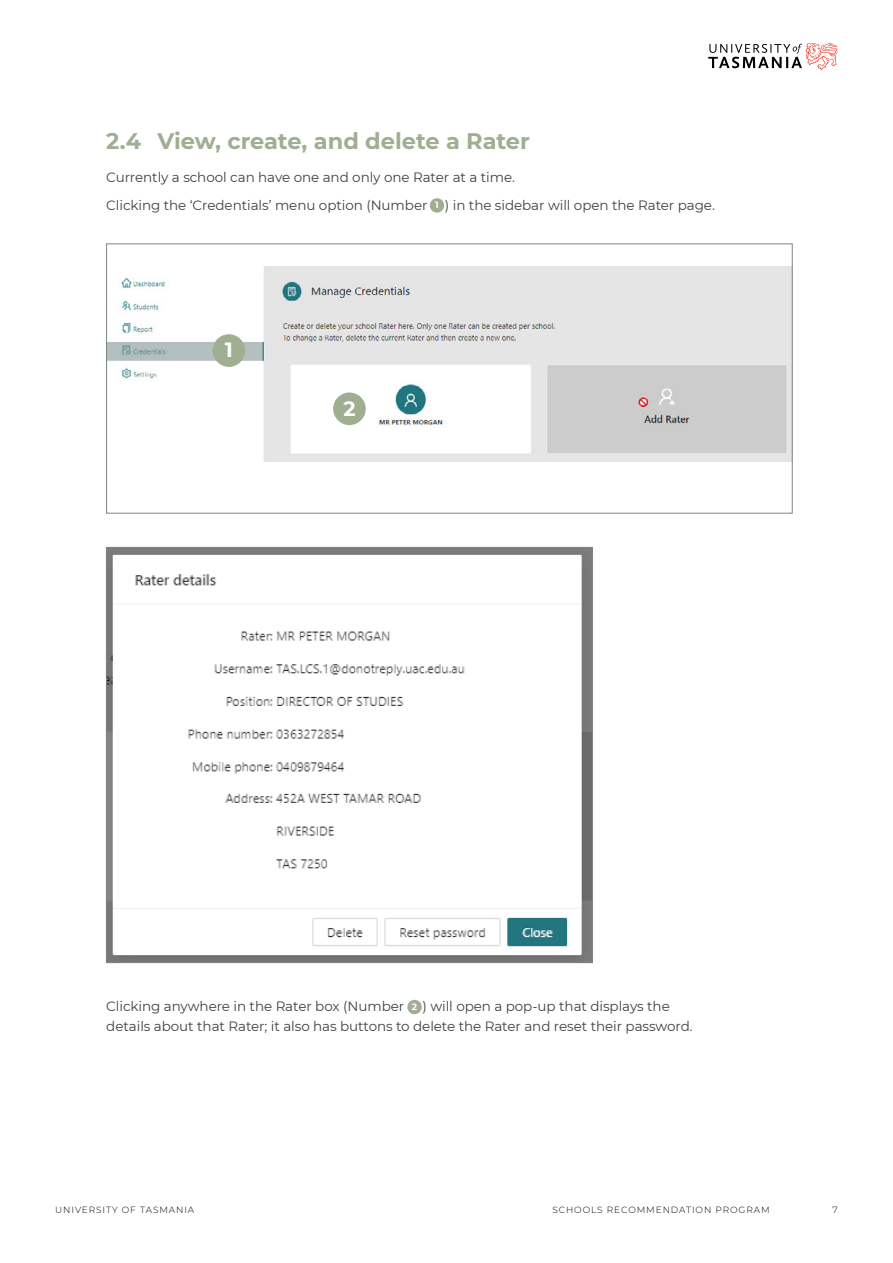
<style>
.page{position:relative;width:893px;height:1263px;background:#fff}
.page>*{position:absolute;margin:0;border:0;box-sizing:border-box;transform-origin:0 0}
.UTAS_Heading_2{font:700 22.5px "Montserrat";color:#a0ae91}
.UTAS_Heading_2-2{font:700 20.55px "Montserrat";color:#fff}
.Body_Copy_9pt{font:13.5px/19.5px "Montserrat";letter-spacing:-.005em;color:#414042}
.UTAS_Heading_2-3{font:700 9.15px "Montserrat";color:#fff}
.t1{font:300 9px "Montserrat";letter-spacing:.1em;color:#000}
</style>
<div class="page">
<svg style="left:708px;top:43px;width:130px;height:27px"></svg>
<div style="left:430px;top:198px;width:14px;height:15px;background:#a0ae91;border-radius:50%"></div>
<img style="left:108px;top:266px;width:682px;height:195px">
<div style="left:407px;top:1000px;width:15px;height:14px;background:#a0ae91;border-radius:50%"></div>
<img style="left:108px;top:549px;width:483px;height:412px">
<div style="left:333px;top:392px;width:33px;height:33px;background:#a0ae91;border-radius:50%"></div>
<div style="left:213px;top:334px;width:32px;height:33px;background:#a0ae91;border-radius:50%"></div>
<p class="UTAS_Heading_2" style="left:106px;top:125px;width:425px">2.4 View, create, and delete a Rater</p>
<p class="Body_Copy_9pt" style="left:106px;top:167px;width:410px">Currently a school can have one and only one Rater at a time.</p>
<p class="Body_Copy_9pt" style="left:106px;top:195px;width:323px">Clicking the ‘Credentials’ menu option (Number</p>
<p class="UTAS_Heading_2-3" style="left:435px;top:198px;width:5px">1</p>
<p class="Body_Copy_9pt" style="left:445px;top:195px;width:271px">) in the sidebar will open the Rater page.</p>
<p class="UTAS_Heading_2-2" style="left:225px;top:335px;width:10px">1</p>
<p class="UTAS_Heading_2-2" style="left:343px;top:393px;width:14px">2</p>
<p class="Body_Copy_9pt" style="left:106px;top:996px;width:588px;text-indent:316px">) will open a pop-up that displays the details about that Rater; it also has buttons to delete the Rater and reset their password.</p>
<p class="Body_Copy_9pt" style="left:106px;top:996px;width:299px">Clicking anywhere in the Rater box (Number</p>
<p class="UTAS_Heading_2-3" style="left:412px;top:1000px;width:7px">2</p>
<p class="t1" style="left:55px;top:1204px;width:140px">UNIVERSITY OF TASMANIA</p>
<p class="t1" style="left:552px;top:1204px;width:219px">SCHOOLS RECOMMENDATION PROGRAM</p>
<p class="t1" style="left:832px;top:1204px;width:7px">7</p>
</div>
